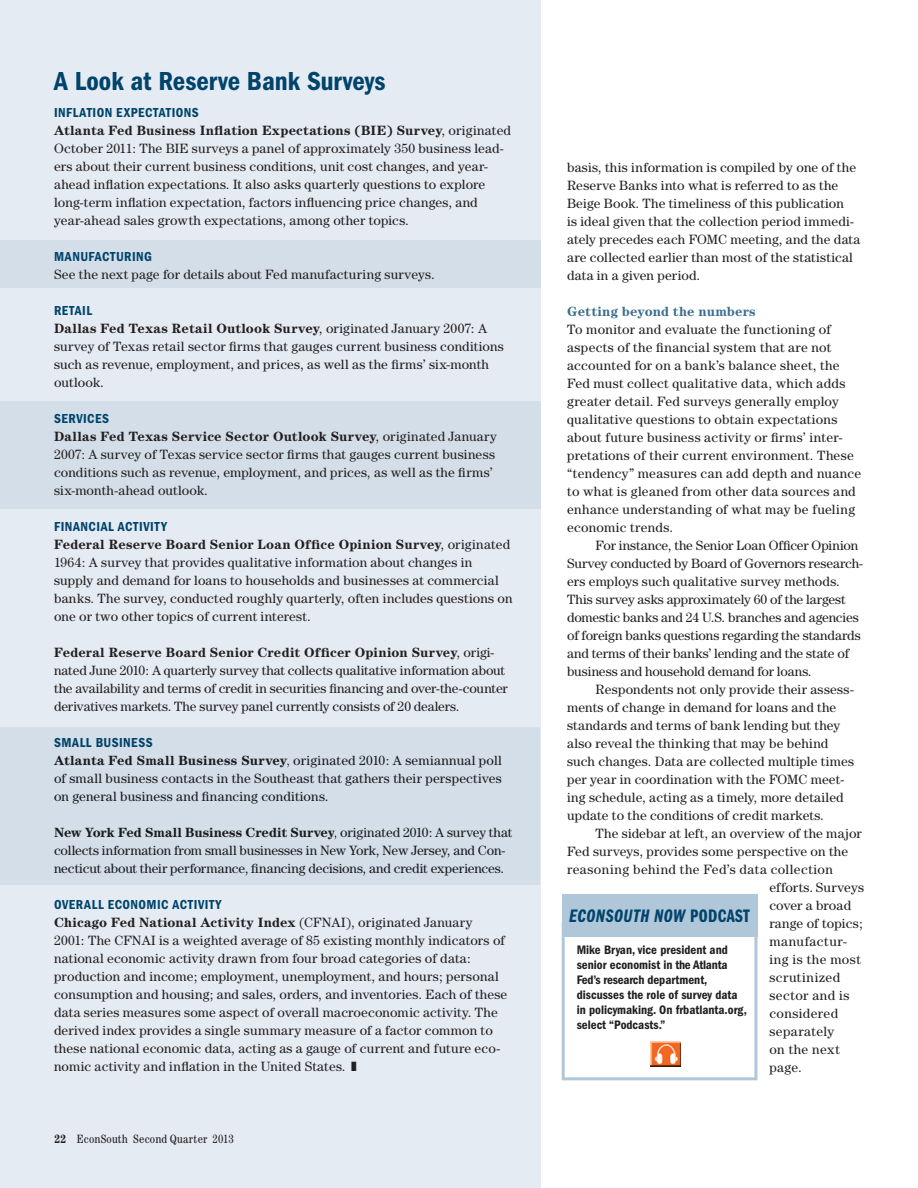
<style>
.page{position:relative;width:918px;height:1188px;background:#fff}
.page>*{position:absolute;margin:0;border:0;box-sizing:border-box;transform-origin:0 0}
.t1{font:600 condensed 27px "Franklin Gothic";color:#00446b}
.t2{font:18.75px "Franklin Gothic Demi Cmpr Ital";letter-spacing:.02em;color:#00446b}
.t3{font:13.5px/18px "Century";letter-spacing:.01em;color:#231f20}
.t4{font:13.5px/18px "Century";color:#1b1b1f;text-align:justify}
.t5{font:600 condensed 13.5px "Franklin Gothic";letter-spacing:.04em;color:#00446b}
.t6{font:13.5px "Century";letter-spacing:.035em;color:#231f20}
.t7{font:700 13.5px "Century";letter-spacing:.015em;color:#3a6e8f}
.t8{font:13.5px "Century";letter-spacing:.04em;color:#231f20}
.t9{font:600 condensed 13.5px "Franklin Gothic";letter-spacing:.03em;color:#004268}
.t10{font:13.5px "Century";letter-spacing:.045em;color:#231f20}
.t11{font:600 condensed 12.75px/15px "Franklin Gothic";color:#231f20}
.t12{font:condensed 12px "Century";letter-spacing:.015em;color:#231f20}
.s1{font-weight:700}
.s2{font-family:"Franklin Gothic Demi Cmpr"}
</style>
<div class="page">
<div style="left:0;top:0;width:540px;height:1188px;background:#e5ebf2"></div>
<div style="left:0;top:401px;width:540px;height:108px;background:#d4dee9"></div>
<div style="left:0;top:241px;width:540px;height:47px;background:#d4dee9"></div>
<div style="left:562px;top:894px;width:195px;height:42px;background:#b0c6d9"></div>
<svg style="left:562px;top:936px;width:195px;height:144px"></svg>
<img style="left:650px;top:1041px;width:31px;height:26px">
<div style="left:0;top:727px;width:540px;height:158px;background:#d4dee9"></div>
<div style="left:54px;top:738px;width:99px;height:9px;background:#d4dee9"></div>
<div style="left:54px;top:755px;width:448px;height:13px;background:#d4dee9"></div>
<div style="left:55px;top:773px;width:447px;height:13px;background:#d4dee9"></div>
<div style="left:55px;top:792px;width:272px;height:12px;background:#d4dee9"></div>
<div style="left:54px;top:827px;width:458px;height:13px;background:#d4dee9"></div>
<div style="left:55px;top:845px;width:450px;height:13px;background:#d4dee9"></div>
<div style="left:54px;top:864px;width:449px;height:12px;background:#d4dee9"></div>
<h1 class="t1" style="left:54px;top:72px;width:333px">A Look at Reserve Bank Surveys</h1>
<p class="t5" style="left:54px;top:108px;width:146px">INFLATION EXPECTATIONS</p>
<p class="t3" style="left:54px;top:122px;width:459px"><span class="s1">Atlanta Fed Business Inflation Expectations (BIE) Survey</span>, originated October 2011: The BIE surveys a panel of approximately 350 business lead&shy;ers about their current business conditions, unit cost changes, and year&shy;ahead inflation expectations. It also asks quarterly questions to explore long-term inflation expectation, factors influencing price changes, and year-ahead sales growth expectations, among other topics.</p>
<p class="t5" style="left:54px;top:252px;width:99px">MANUFACTURING</p>
<p class="t3" style="left:54px;top:266px;width:382px">See the next page for details about Fed manufacturing surveys.</p>
<p class="t5" style="left:54px;top:306px;width:40px">RETAIL</p>
<p class="t3" style="left:54px;top:320px;width:451px"><span class="s1">Dallas Fed Texas Retail Outlook Survey</span>, originated January 2007: A survey of Texas retail sector firms that gauges current business conditions such as revenue, employment, and prices, as well as the firms’ six-month outlook.</p>
<p class="t5" style="left:54px;top:414px;width:57px">SERVICES</p>
<p class="t3" style="left:54px;top:428px;width:444px"><span class="s1">Dallas Fed Texas Service Sector Outlook Survey</span>, originated January 2007: A survey of Texas service sector firms that gauges current business conditions such as revenue, employment, and prices, as well as the firms’ six-month-ahead outlook.</p>
<p class="t5" style="left:54px;top:522px;width:114px">FINANCIAL ACTIVITY</p>
<p class="t3" style="left:54px;top:536px;width:460px"><span class="s1">Federal Reserve Board Senior Loan Office Opinion Survey</span>, originated 1964: A survey that provides qualitative information about changes in supply and demand for loans to households and businesses at commercial banks. The survey, conducted roughly quarterly, often includes questions on one or two other topics of current interest.</p>
<p class="t3" style="left:54px;top:644px;width:455px"><span class="s1">Federal Reserve Board Senior Credit Officer Opinion Survey</span>, origi&shy;nated June 2010: A quarterly survey that collects qualitative information about the availability and terms of credit in securities financing and over-the-counter derivatives markets. The survey panel currently consists of 20 dealers.</p>
<p class="t9" style="left:54px;top:738px;width:100px">SMALL BUSINESS</p>
<p class="t4" style="left:54px;top:752px;width:449px"><span class="s1">Atlanta Fed Small Business Survey</span>, originated 2010: A semiannual poll of small business contacts in the Southeast that gathers their perspectives on general business and financing conditions.</p>
<p class="t4" style="left:54px;top:824px;width:460px;text-align:left"><span class="s1">New York Fed Small Business Credit Survey</span>, originated 2010: A survey that collects information from small businesses in New York, New Jersey, and Con&shy;necticut about their performance, financing decisions, and credit experiences.</p>
<p class="t5" style="left:54px;top:900px;width:169px">OVERALL ECONOMIC ACTIVITY</p>
<p class="t3" style="left:54px;top:914px;width:455px"><span class="s1">Chicago Fed National Activity Index</span> (CFNAI), originated January<br>2001: The CFNAI is a weighted average of 85 existing monthly indicators of national economic activity drawn from four broad categories of data: production and income; employment, unemployment, and hours; personal consumption and housing; and sales, orders, and inventories. Each of these data series measures some aspect of overall macroeconomic activity. The derived index provides a single summary measure of a factor common to these national economic data, acting as a gauge of current and future eco&shy;nomic activity and inflation in the United States. ❚</p>
<p class="t12" style="left:54px;top:1135px;width:181px"><span class="s1">22</span> EconSouth Second Quarter 2013</p>
<p class="t3" style="left:567px;top:160px;width:295px">basis, this information is compiled by one of the Reserve Banks into what is referred to as the Beige Book. The timeliness of this publication<br>is ideal given that the collection period immedi&shy;ately precedes each FOMC meeting, and the data are collected earlier than most of the statistical data in a given period.</p>
<p class="t7" style="left:567px;top:307px;width:190px">Getting beyond the numbers</p>
<p class="t3" style="left:567px;top:322px;width:296px">To monitor and evaluate the functioning of aspects of the financial system that are not accounted for on a bank’s balance sheet, the Fed must collect qualitative data, which adds greater detail. Fed surveys generally employ qualitative questions to obtain expectations about future business activity or firms’ inter&shy;pretations of their current environment. These “tendency” measures can add depth and nuance to what is gleaned from other data sources and enhance understanding of what may be fueling economic trends.</p>
<p class="t3" style="left:567px;top:538px;width:297px;text-indent:28px">For instance, the Senior Loan Officer Opinion Survey conducted by Board of Governors research&shy;ers employs such qualitative survey methods.<br>This survey asks approximately 60 of the largest domestic banks and 24 U.S. branches and agencies of foreign banks questions regarding the standards and terms of their banks’ lending and the state of business and household demand for loans.</p>
<p class="t3" style="left:567px;top:682px;width:289px;text-indent:28px">Respondents not only provide their assess&shy;ments of change in demand for loans and the standards and terms of bank lending but they also reveal the thinking that may be behind such changes. Data are collected multiple times per year in coordination with the FOMC meet&shy;ing schedule, acting as a timely, more detailed update to the conditions of credit markets.</p>
<p class="t3" style="left:596px;top:826px;width:268px">The sidebar at left, an overview of the major</p>
<p class="t3" style="left:567px;top:844px;width:283px">Fed surveys, provides some perspective on the</p>
<p class="t6" style="left:567px;top:865px;width:267px">reasoning behind the Fed’s data collection</p>
<p class="t3" style="left:769px;top:880px;width:96px">efforts. Surveys</p>
<p class="t3" style="left:769px;top:898px;width:83px">cover a broad</p>
<p class="t3" style="left:769px;top:916px;width:95px">range of topics;</p>
<p class="t10" style="left:769px;top:937px;width:79px">manufactur-</p>
<p class="t8" style="left:769px;top:955px;width:93px">ing is the most</p>
<p class="t8" style="left:769px;top:973px;width:72px">scrutinized</p>
<p class="t6" style="left:769px;top:991px;width:82px">sector and is</p>
<p class="t3" style="left:769px;top:1006px;width:70px">considered</p>
<p class="t6" style="left:769px;top:1027px;width:66px">separately</p>
<p class="t3" style="left:769px;top:1042px;width:72px">on the next</p>
<p class="t3" style="left:769px;top:1060px;width:34px">page.</p>
<h2 class="t2" style="left:569px;top:910px;width:182px">ECONSOUTH NOW <span class="s2">PODCAST</span></h2>
<p class="t11" style="left:577px;top:943px;width:172px">Mike Bryan, vice president and senior economist in the Atlanta<br>Fed’s research department, discusses the role of survey data in policymaking. On frbatlanta.org, select “Podcasts.”</p>
</div>
